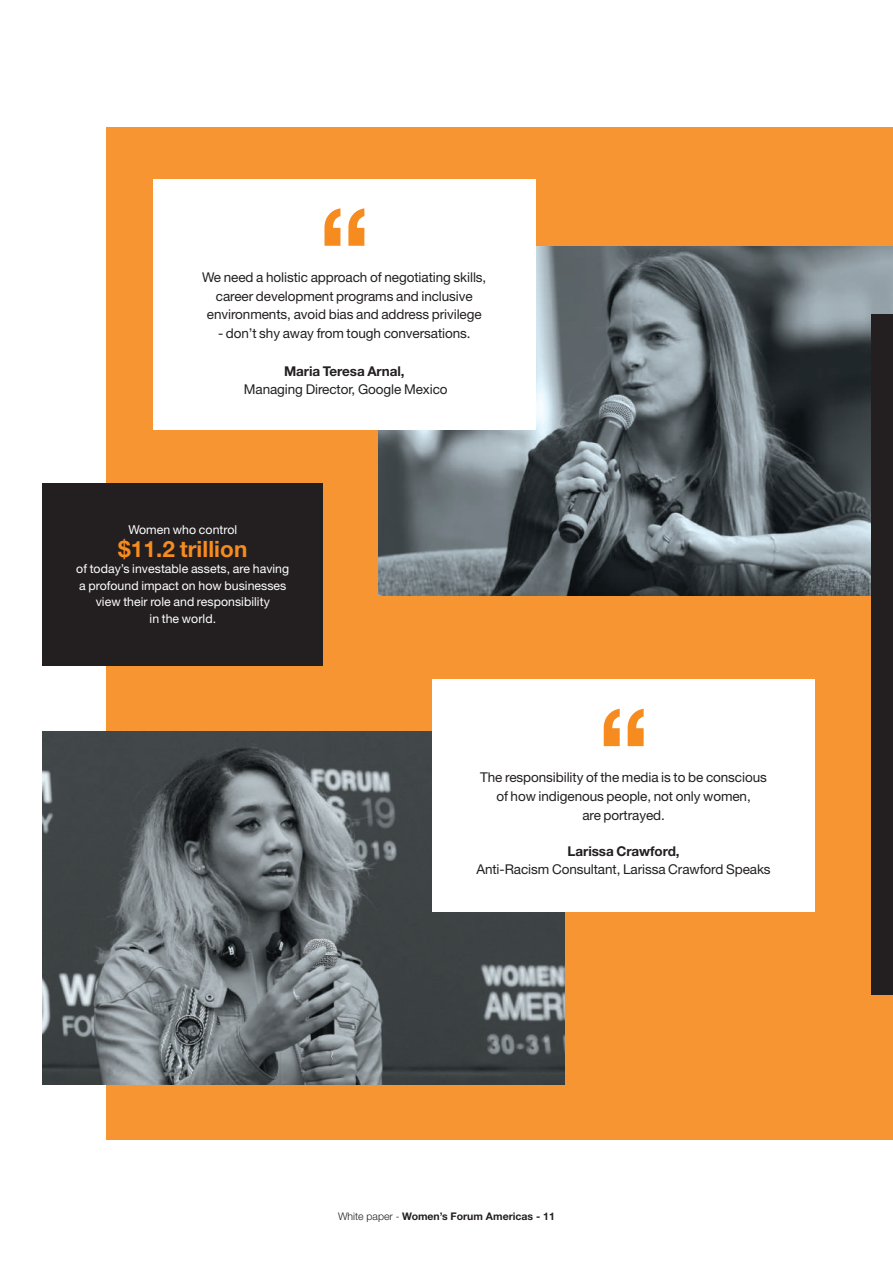
<style>
.page{position:relative;width:893px;height:1263px;background:#fff}
.page>*{position:absolute;margin:0;border:0;box-sizing:border-box;transform-origin:0 0}
.t1{font:700 22.5px "Helvetica Neue LT Std";letter-spacing:.005em;color:#f68b1f}
.t2{font:13.5px/18.8px "Helvetica Neue LT Std";letter-spacing:-.005em;color:#231f20;text-align:center}
.t3{font:700 13.5px "Helvetica Neue LT Std";letter-spacing:-.005em;color:#231f20}
.t4{font:12.3px/16.5px "Helvetica Neue LT Std";letter-spacing:.005em;color:#fff;text-align:center}
.t5{font:700 10.5px "Helvetica Neue LT Std";color:#231f20}
.s1{font-weight:300}
</style>
<div class="page">
<div style="left:106px;top:128px;width:787px;height:1012px;background:#f79532"></div>
<img style="left:378px;top:247px;width:515px;height:348px">
<div style="left:153px;top:179px;width:383px;height:250px;background:#fff"></div>
<svg style="left:324px;top:208px;width:40px;height:38px"></svg>
<img style="left:43px;top:731px;width:521px;height:353px">
<div style="left:432px;top:679px;width:383px;height:232px;background:#fff"></div>
<svg style="left:603px;top:709px;width:41px;height:37px"></svg>
<div style="left:43px;top:483px;width:280px;height:182px;background:#231f20"></div>
<div style="left:872px;top:315px;width:21px;height:680px;background:#231f20"></div>
<p class="t2" style="left:202px;top:267px;width:286px">We need a holistic approach of negotiating skills, career development programs and inclusive environments, avoid bias and address privilege</p>
<p class="t2" style="left:218px;top:324px;width:254px">- don’t shy away from tough conversations.</p>
<p class="t3" style="left:284px;top:362px;width:122px">Maria Teresa Arnal,</p>
<p class="t2" style="left:244px;top:380px;width:205px">Managing Director, Google Mexico</p>
<p class="t4" style="left:128px;top:521px;width:110px">Women who control</p>
<h1 class="t1" style="left:118px;top:535px;width:131px">$11.2 trillion</h1>
<p class="t4" style="left:76px;top:560px;width:214px">of today’s investable assets, are having a profound impact on how businesses view their role and responsibility<br>in the world.</p>
<p class="t2" style="left:480px;top:768px;width:288px">The responsibility of the media is to be conscious of how indigenous people, not only women,<br>are portrayed.</p>
<p class="t3" style="left:568px;top:843px;width:114px">Larissa Crawford,</p>
<p class="t2" style="left:476px;top:860px;width:296px">Anti-Racism Consultant, Larissa Crawford Speaks</p>
<p class="t5" style="left:338px;top:1210px;width:218px"><span class="s1">White paper -</span> Women’s Forum Americas - 11</p>
</div>
